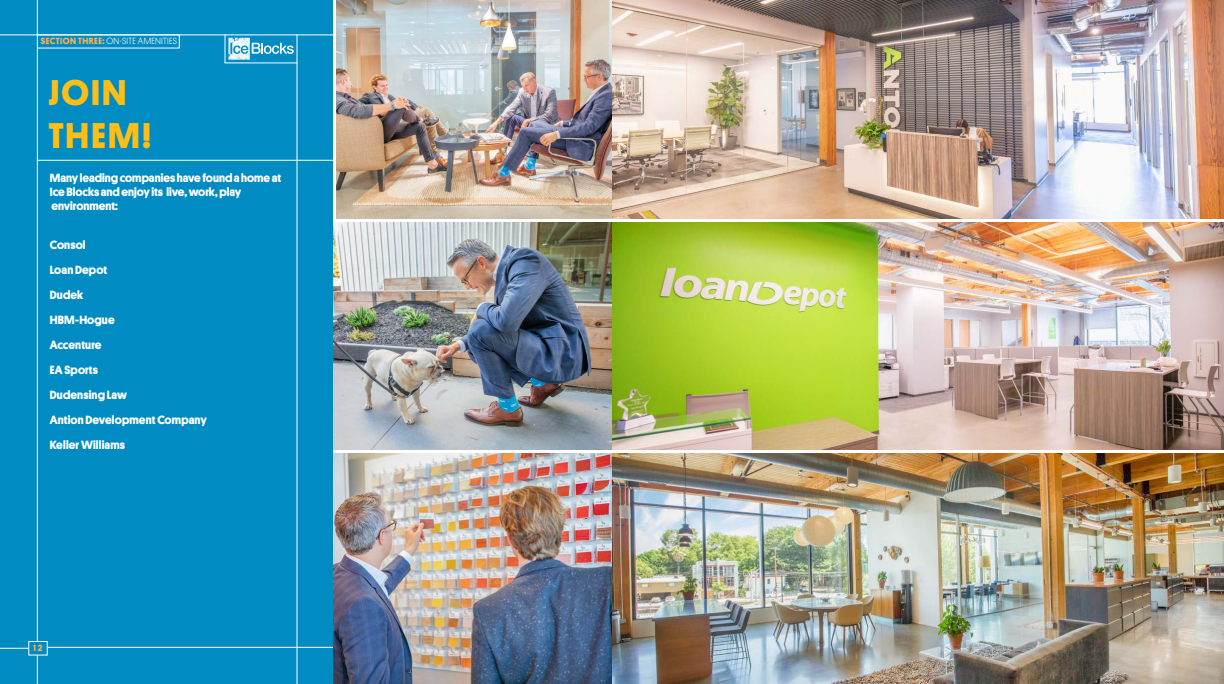
<style>
.page{position:relative;width:1224px;height:684px;background:#fff}
.page>*{position:absolute;margin:0;border:0;box-sizing:border-box;transform-origin:0 0}
.t1{font:700 36px/43.2px "Platform";letter-spacing:.06em;color:#febe18}
.t2{font:700 12px/25px "Platform";letter-spacing:.005em;color:#fff}
.t3{font:300 9px "Platform";letter-spacing:.03em;color:#fff}
.t4{font:700 9px "Platform";color:#fbb055}
.s1{font-weight:700;color:#fbb055}
</style>
<div class="page">
<div style="left:0;top:0;width:333px;height:684px;background:#008cc2"></div>
<hr style="left:48px;top:647px;width:285px;height:1px;background:#fff">
<hr style="left:37px;top:160px;width:296px;height:1px;background:#fff">
<img style="left:333px;top:453px;width:891px;height:231px">
<hr style="left:37px;top:48px;width:1px;height:594px;background:#fff">
<div style="left:28px;top:641px;width:20px;height:15px;border:1px solid #fff"></div>
<svg style="left:37px;top:656px;width:1px;height:28px"></svg>
<svg style="left:0;top:648px;width:28px;height:1px"></svg>
<hr style="left:0;top:34px;width:333px;height:1px;background:#fff">
<hr style="left:37px;top:0;width:1px;height:36px;background:#fff">
<hr style="left:225px;top:62px;width:73px;height:1px;background:#fff">
<svg style="left:225px;top:34px;width:69px;height:29px"></svg>
<hr style="left:296px;top:34px;width:2px;height:650px;background:#fff">
<div style="left:37px;top:34px;width:143px;height:15px;border:1px solid #fff"></div>
<img style="left:333px;top:222px;width:891px;height:228px">
<img style="left:336px;top:0;width:888px;height:218px">
<p class="t3" style="left:41px;top:35px;width:138px"><span class="s1">SECTION THREE:</span> ON-SITE AMENITIES</p>
<h1 class="t1" style="left:49px;top:69px;width:104px">JOIN<br>THEM!</h1>
<p class="t2" style="left:50px;top:171px;width:233px;line-height:14px">Many leading companies have found a home at<br>Ice Blocks and enjoy its live, work, play environment:</p>
<p class="t2" style="left:50px;top:232px;width:159px">Consol<br>Loan Depot<br>Dudek<br>HBM-Hogue<br>Accenture<br>EA Sports<br>Dudensing Law<br>Antion Development Company<br>Keller Williams</p>
<p class="t4" style="left:33px;top:642px;width:11px">12</p>
</div>
